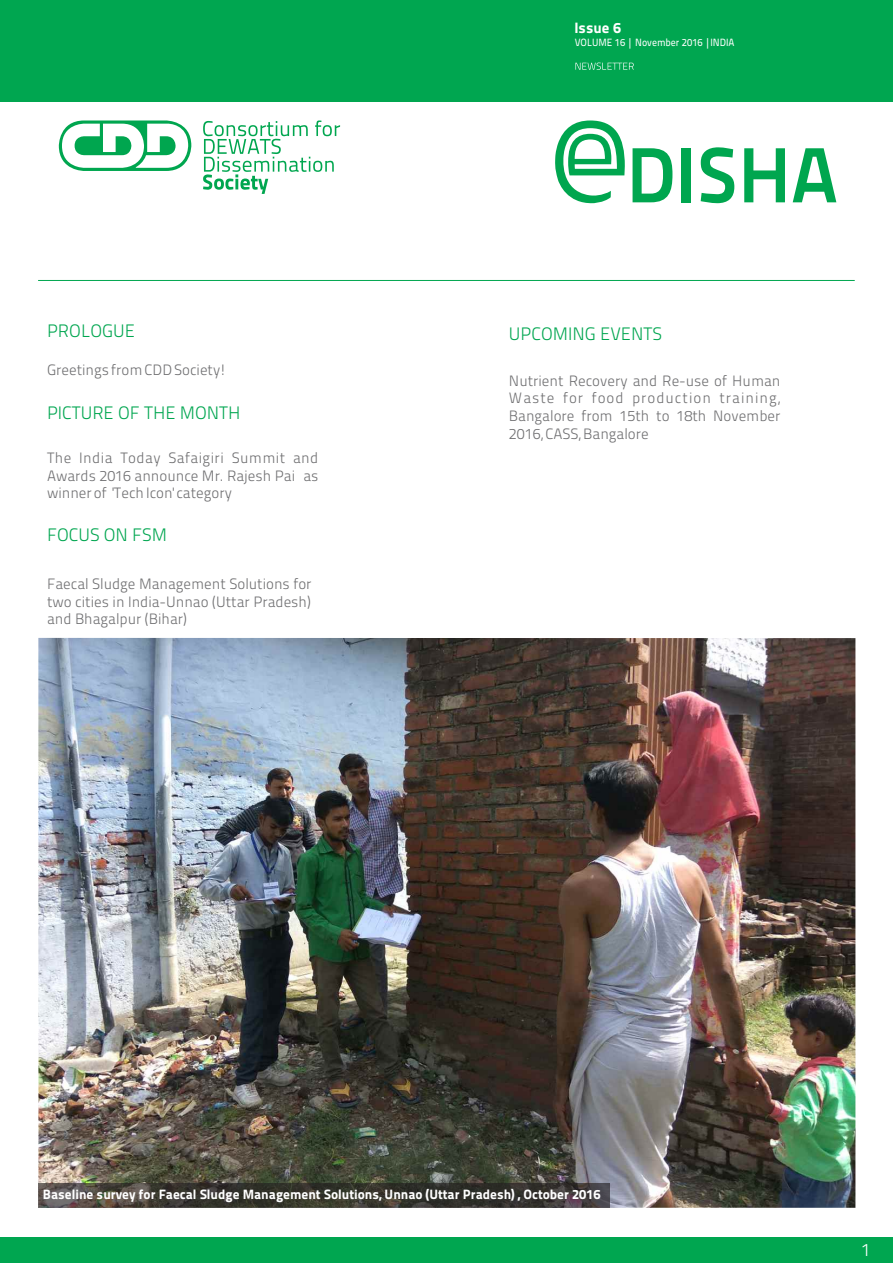
<style>
.page{position:relative;width:893px;height:1263px;background:#fff}
.page>*{position:absolute;margin:0;border:0;box-sizing:border-box;transform-origin:0 0}
.t1{font:18px "Titillium Maps 26 L 250 wt";color:#00a650}
.t2{font:18px "Titillium Maps 26 L 250 wt";color:#fff}
.t3{font:15px/17.7px "Titillium Maps 26 L 250 wt";color:#6e6e70;text-align:justify}
.t4{font:15px "Titillium Maps 26 L 250 wt,Bold";color:#fff}
.t5{font:13.5px "Titillium Maps 26 L 250 wt,Bold";color:#fff}
.t6{font:10.5px "Titillium Maps 26 L 999 wt";color:#fff;scale:.94 1}
</style>
<div class="page">
<img style="left:38px;top:638px;width:817px;height:570px">
<div style="left:0;top:0;width:893px;height:102px;background:#00a650"></div>
<div style="left:0;top:1237px;width:893px;height:26px;background:#00a650"></div>
<div style="left:59px;top:120px;width:132px;height:51px;background:#00a64f;border-radius:25px"></div>
<svg style="left:62px;top:124px;width:126px;height:44px"></svg>
<svg style="left:203px;top:120px;width:137px;height:74px"></svg>
<svg style="left:555px;top:120px;width:70px;height:84px"></svg>
<svg style="left:633px;top:148px;width:39px;height:54px"></svg>
<div style="left:682px;top:148px;width:9px;height:54px;background:#00a64f"></div>
<svg style="left:701px;top:147px;width:33px;height:56px"></svg>
<svg style="left:744px;top:148px;width:41px;height:54px"></svg>
<svg style="left:793px;top:148px;width:43px;height:54px"></svg>
<svg style="left:575px;top:63px;width:59px;height:7px"></svg>
<hr style="left:38px;top:280px;width:817px;height:1px;background:#00a64f">
<div style="left:38px;top:1183px;width:572px;height:25px;background:#231f20;opacity:.64"></div>
<p class="t1" style="left:47px;top:324px;width:89px">PROLOGUE</p>
<p class="t3" style="left:47px;top:363px;width:180px">Greetings from CDD Society!</p>
<p class="t1" style="left:47px;top:406px;width:195px">PICTURE OF THE MONTH</p>
<p class="t3" style="left:47px;top:450px;width:273px">The India Today Safaigiri Summit and Awards 2016 announce Mr. Rajesh Pai as winner of 'Tech Icon' category</p>
<p class="t1" style="left:47px;top:527px;width:122px">FOCUS ON FSM</p>
<p class="t3" style="left:47px;top:576px;width:266px">Faecal Sludge Management Solutions for two cities in India-Unnao (Uttar Pradesh) and Bhagalpur (Bihar)</p>
<p class="t4" style="left:574px;top:22px;width:48px">Issue 6</p>
<p class="t6" style="left:575px;top:38px;width:172px">VOLUME 16 | November 2016 |INDIA</p>
<p class="t1" style="left:509px;top:327px;width:155px">UPCOMING EVENTS</p>
<p class="t3" style="left:509px;top:373px;width:273px">Nutrient Recovery and Re-use of Human Waste for food production training, Bangalore from 15th to 18th November 2016, CASS, Bangalore</p>
<p class="t5" style="left:43px;top:1189px;width:559px">Baseline survey for Faecal Sludge Management Solutions, Unnao (Uttar Pradesh) , October 2016</p>
<p class="t2" style="left:861px;top:1243px;width:11px">1</p>
</div>
